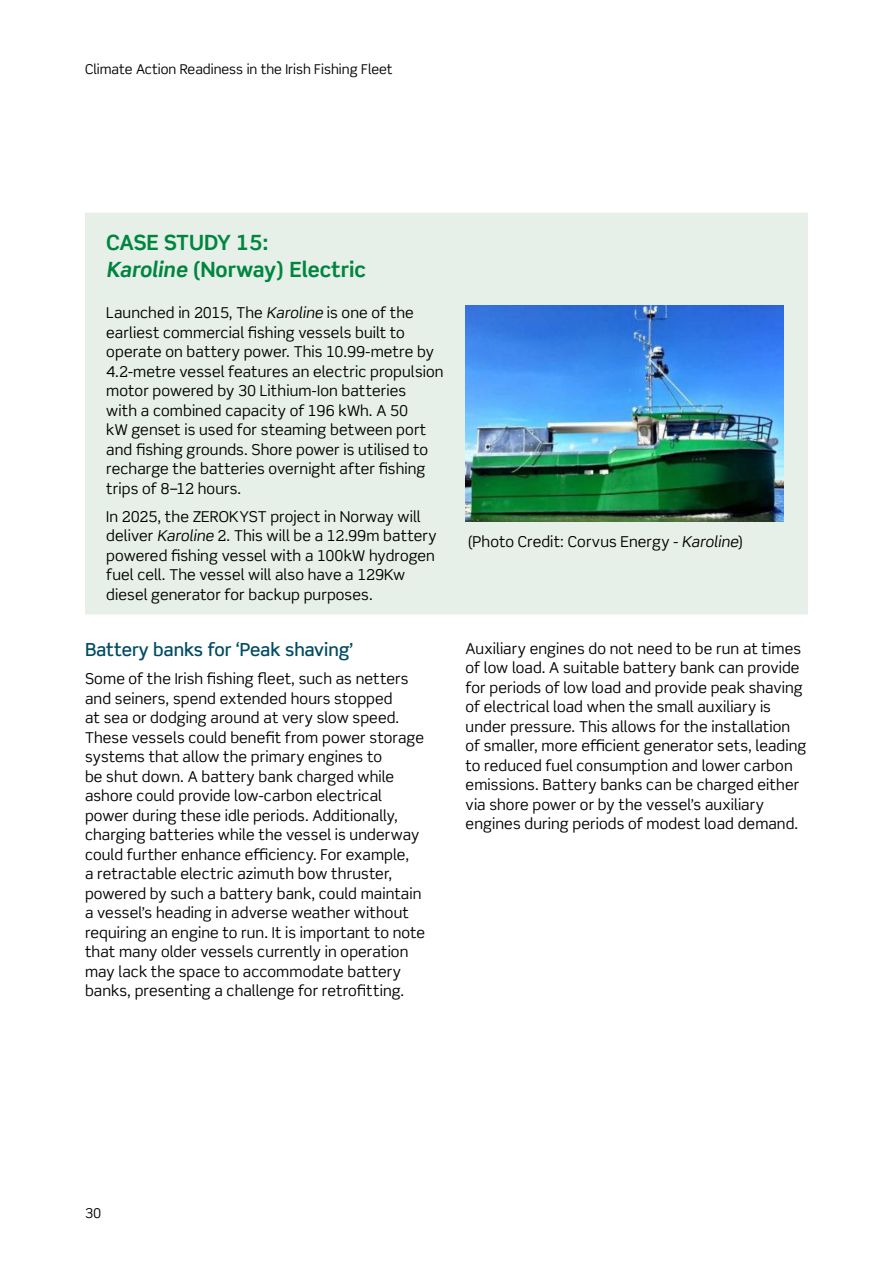
<style>
.page{position:relative;width:893px;height:1263px;background:#fff}
.page>*{position:absolute;margin:0;border:0;box-sizing:border-box;transform-origin:0 0}
.CS_H3{font:700 21px/27px "Scene Pro";color:#00853f}
.t1{font:500 18px "Scene Pro";color:#004a64}
.Body{font:15px/19.5px "Scene Pro";letter-spacing:.005em;color:#000}
.t2{font:13.5px "Scene Pro";color:#000}
.s1{font-style:italic}
</style>
<div class="page">
<div style="left:85px;top:213px;width:723px;height:401px;background:#e6f0e8"></div>
<img style="left:466px;top:305px;width:317px;height:217px">
<p class="t2" style="left:85px;top:61px;width:309px">Climate Action Readiness in the Irish Fishing Fleet</p>
<p class="CS_H3" style="left:106px;top:229px;width:261px">CASE STUDY 15:<br><span class="s1">Karoline</span> (Norway) Electric</p>
<p class="Body" style="left:106px;top:303px;width:339px">Launched in 2015, The <span class="s1">Karoline</span> is one of the earliest commercial fishing vessels built to operate on battery power. This 10.99-metre by 4.2-metre vessel features an electric propulsion motor powered by 30 Lithium-Ion batteries<br>with a combined capacity of 196 kWh. A 50<br>kW genset is used for steaming between port and fishing grounds. Shore power is utilised to recharge the batteries overnight after fishing trips of 8–12 hours.</p>
<p class="Body" style="left:106px;top:506px;width:332px">In 2025, the ZEROKYST project in Norway will deliver <span class="s1">Karoline</span> 2. This will be a 12.99m battery powered fishing vessel with a 100kW hydrogen fuel cell. The vessel will also have a 129Kw diesel generator for backup purposes.</p>
<h3 class="t1" style="left:85px;top:638px;width:270px">Battery banks for ‘Peak shaving’</h3>
<p class="Body" style="left:85px;top:669px;width:342px">Some of the Irish fishing fleet, such as netters and seiners, spend extended hours stopped<br>at sea or dodging around at very slow speed.<br>These vessels could benefit from power storage systems that allow the primary engines to<br>be shut down. A battery bank charged while ashore could provide low-carbon electrical power during these idle periods. Additionally, charging batteries while the vessel is underway could further enhance efficiency. For example,<br>a retractable electric azimuth bow thruster, powered by such a battery bank, could maintain a vessel’s heading in adverse weather without requiring an engine to run. It is important to note that many older vessels currently in operation may lack the space to accommodate battery banks, presenting a challenge for retrofitting.</p>
<p class="Body" style="left:468px;top:532px;width:277px">(Photo Credit: Corvus Energy - <span class="s1">Karoline</span>)</p>
<p class="Body" style="left:466px;top:638px;width:342px">Auxiliary engines do not need to be run at times of low load. A suitable battery bank can provide for periods of low load and provide peak shaving of electrical load when the small auxiliary is under pressure. This allows for the installation of smaller, more efficient generator sets, leading to reduced fuel consumption and lower carbon emissions. Battery banks can be charged either via shore power or by the vessel’s auxiliary engines during periods of modest load demand.</p>
<p class="t2" style="left:85px;top:1205px;width:18px">30</p>
</div>
